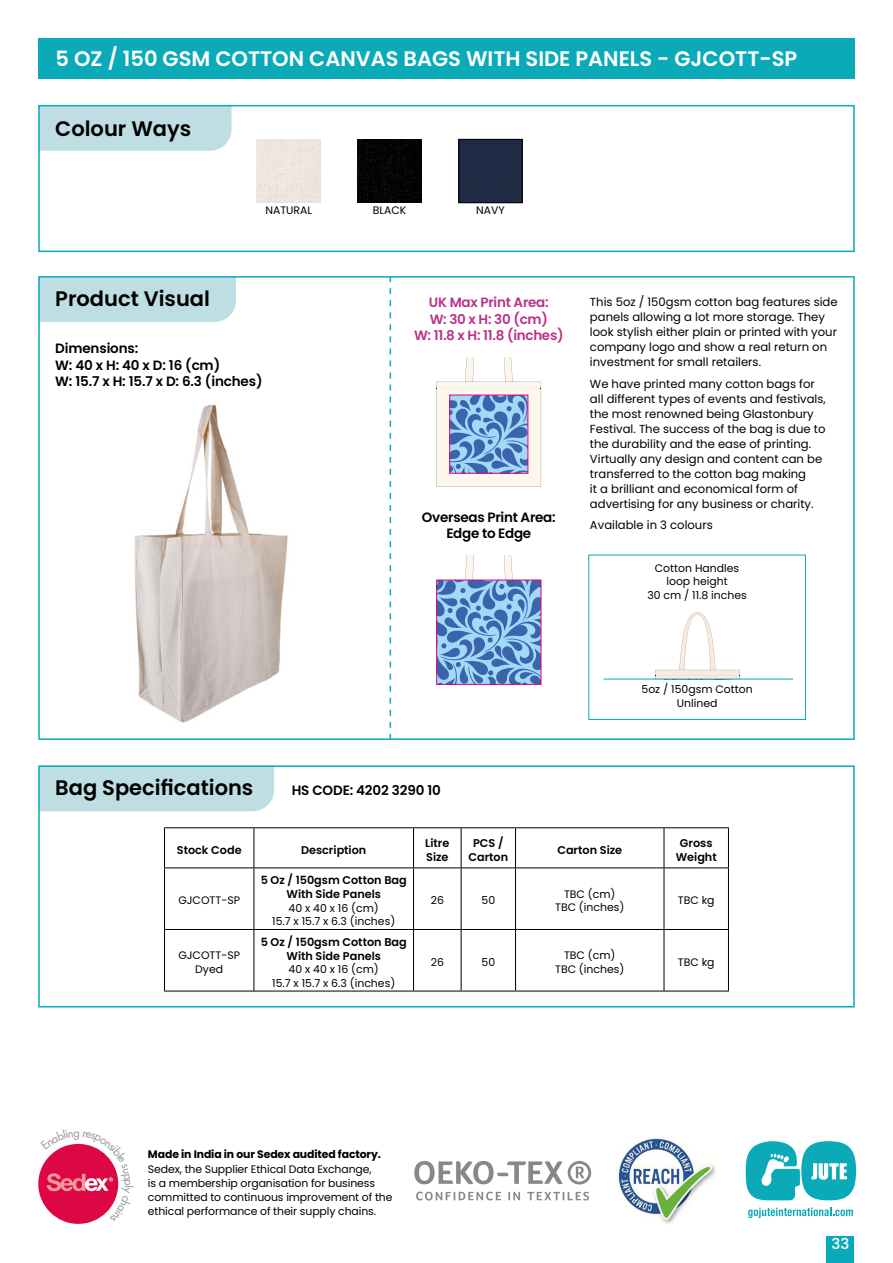
<style>
.page{position:relative;width:893px;height:1263px;background:#fff}
.page>*{position:absolute;margin:0;border:0;box-sizing:border-box;transform-origin:0 0}
.t1{font:600 21px "Poppins";color:#fff}
.t2{font:600 21px "Poppins";color:#000}
.t3{font:500 15px "Poppins";color:#fff}
.t4{font:600 13.5px/16.5px "Poppins";letter-spacing:-.01em;color:#000}
.t5{font:600 13.5px/16.5px "Poppins";letter-spacing:-.02em;color:#b9318a;text-align:center}
.t6{font:11.7px/15px "Poppins";color:#000}
.t7{font:600 11.25px/14.2px "Poppins";color:#000;text-align:center}
.t8{font:10.8px/13.5px "Poppins";color:#000;text-align:center}
.t9{font:700 10.8px "Poppins";letter-spacing:-.01em;color:#000}
</style>
<div class="page">
<img style="left:618px;top:1138px;width:98px;height:86px">
<svg style="left:416px;top:1191px;width:85px;height:9px"></svg>
<svg style="left:508px;top:1192px;width:12px;height:8px"></svg>
<svg style="left:527px;top:1192px;width:62px;height:8px"></svg>
<svg style="left:414px;top:1161px;width:177px;height:23px"></svg>
<div style="left:827px;top:1229px;width:27px;height:34px;background:#0baab9"></div>
<div style="left:728px;top:1124px;width:146px;height:111px;background:#fff"></div>
<svg style="left:746px;top:1141px;width:110px;height:59px"></svg>
<svg style="left:748px;top:1207px;width:105px;height:11px"></svg>
<div style="left:38px;top:38px;width:817px;height:41px;background:#0baab9"></div>
<div style="left:461px;top:141px;width:59px;height:60px;background:#202a43"></div>
<div style="left:459px;top:139px;width:63px;height:64px;border:1px solid #000"></div>
<div style="left:41px;top:279px;width:195px;height:43px;background:#bedee4"></div>
<svg style="left:390px;top:279px;width:1px;height:458px"></svg>
<hr style="left:164px;top:827px;width:90px;height:1px;background:#000">
<hr style="left:254px;top:827px;width:160px;height:1px;background:#000">
<hr style="left:254px;top:828px;width:1px;height:39px;background:#000">
<hr style="left:414px;top:827px;width:47px;height:1px;background:#000">
<hr style="left:413px;top:828px;width:1px;height:39px;background:#000">
<hr style="left:461px;top:827px;width:55px;height:1px;background:#000">
<hr style="left:461px;top:828px;width:1px;height:39px;background:#000">
<hr style="left:516px;top:827px;width:148px;height:1px;background:#000">
<hr style="left:515px;top:828px;width:1px;height:39px;background:#000">
<hr style="left:664px;top:827px;width:65px;height:1px;background:#000">
<hr style="left:664px;top:828px;width:1px;height:39px;background:#000">
<hr style="left:164px;top:867px;width:90px;height:1px;background:#000">
<hr style="left:254px;top:867px;width:160px;height:1px;background:#000">
<hr style="left:254px;top:868px;width:1px;height:61px;background:#000">
<hr style="left:414px;top:867px;width:47px;height:1px;background:#000">
<hr style="left:413px;top:868px;width:1px;height:61px;background:#000">
<hr style="left:461px;top:867px;width:55px;height:1px;background:#000">
<hr style="left:461px;top:868px;width:1px;height:61px;background:#000">
<hr style="left:516px;top:867px;width:148px;height:1px;background:#000">
<hr style="left:515px;top:868px;width:1px;height:61px;background:#000">
<hr style="left:664px;top:867px;width:65px;height:1px;background:#000">
<hr style="left:664px;top:868px;width:1px;height:61px;background:#000">
<hr style="left:164px;top:929px;width:90px;height:1px;background:#000">
<hr style="left:254px;top:929px;width:160px;height:1px;background:#000">
<hr style="left:254px;top:930px;width:1px;height:61px;background:#000">
<hr style="left:414px;top:929px;width:47px;height:1px;background:#000">
<hr style="left:413px;top:930px;width:1px;height:61px;background:#000">
<hr style="left:461px;top:929px;width:55px;height:1px;background:#000">
<hr style="left:461px;top:930px;width:1px;height:61px;background:#000">
<hr style="left:516px;top:929px;width:148px;height:1px;background:#000">
<hr style="left:515px;top:930px;width:1px;height:61px;background:#000">
<hr style="left:664px;top:929px;width:65px;height:1px;background:#000">
<hr style="left:664px;top:930px;width:1px;height:61px;background:#000">
<hr style="left:164px;top:991px;width:90px;height:1px;background:#000">
<hr style="left:254px;top:991px;width:160px;height:1px;background:#000">
<hr style="left:414px;top:991px;width:47px;height:1px;background:#000">
<hr style="left:461px;top:991px;width:55px;height:1px;background:#000">
<hr style="left:516px;top:991px;width:148px;height:1px;background:#000">
<hr style="left:664px;top:991px;width:65px;height:1px;background:#000">
<hr style="left:164px;top:828px;width:1px;height:39px;background:#000">
<hr style="left:728px;top:828px;width:1px;height:39px;background:#000">
<hr style="left:164px;top:868px;width:1px;height:61px;background:#000">
<hr style="left:728px;top:868px;width:1px;height:61px;background:#000">
<hr style="left:164px;top:930px;width:1px;height:61px;background:#000">
<hr style="left:728px;top:930px;width:1px;height:61px;background:#000">
<div style="left:41px;top:768px;width:233px;height:43px;background:#bedee4"></div>
<div style="left:588px;top:555px;width:218px;height:165px;border:1px solid #0baab9"></div>
<svg style="left:655px;top:612px;width:85px;height:67px"></svg>
<hr style="left:603px;top:679px;width:190px;height:1px;background:#0baab9">
<img style="left:134px;top:404px;width:154px;height:319px">
<svg style="left:437px;top:358px;width:104px;height:128px"></svg>
<svg style="left:437px;top:556px;width:104px;height:129px"></svg>
<div style="left:257px;top:139px;width:64px;height:64px;background:#ede6e0"></div>
<div style="left:41px;top:108px;width:190px;height:43px;background:#bedee4"></div>
<img style="left:358px;top:139px;width:63px;height:64px">
<div style="left:38px;top:276px;width:817px;height:464px;border:2px solid #0baab9"></div>
<div style="left:38px;top:765px;width:817px;height:242px;border:2px solid #0baab9"></div>
<div style="left:38px;top:105px;width:817px;height:147px;border:2px solid #0baab9"></div>
<svg style="left:38px;top:1143px;width:81px;height:81px"></svg>
<h1 class="t1" style="left:56px;top:46px;width:743px">5 OZ / 150 GSM COTTON CANVAS BAGS WITH SIDE PANELS - GJCOTT-SP</h1>
<h1 class="t2" style="left:55px;top:117px;width:138px">Colour Ways</h1>
<p class="t8" style="left:265px;top:204px;width:48px">NATURAL</p>
<h1 class="t2" style="left:55px;top:287px;width:156px">Product Visual</h1>
<p class="t4" style="left:55px;top:340px;width:209px">Dimensions:<br>W: 40 x H: 40 x D: 16 (cm)<br>W: 15.7 x H: 15.7 x D: 6.3 (inches)</p>
<p class="t8" style="left:373px;top:204px;width:35px">BLACK</p>
<p class="t8" style="left:476px;top:204px;width:30px">NAVY</p>
<p class="t5" style="left:414px;top:294px;width:151px">UK Max Print Area:<br>W: 30 x H: 30 (cm)<br>W: 11.8 x H: 11.8 (inches)</p>
<p class="t4" style="left:422px;top:509px;width:135px;text-align:center">Overseas Print Area:<br>Edge to Edge</p>
<p class="t6" style="left:590px;top:295px;width:249px">This 5oz / 150gsm cotton bag features side panels allowing a lot more storage. They look stylish either plain or printed with your company logo and show a real return on investment for small retailers.</p>
<p class="t6" style="left:590px;top:376px;width:237px">We have printed many cotton bags for all different types of events and festivals, the most renowned being Glastonbury Festival. The success of the bag is due to the durability and the ease of printing.<br>Virtually any design and content can be transferred to the cotton bag making<br>it a brilliant and economical form of advertising for any business or charity.</p>
<p class="t6" style="left:590px;top:517px;width:124px">Available in 3 colours</p>
<p class="t8" style="left:647px;top:561px;width:101px">Cotton Handles loop height<br>30 cm / 11.8 inches</p>
<h1 class="t2" style="left:55px;top:775px;width:200px">Bag Specifications</h1>
<p class="t4" style="left:292px;top:782px;width:151px">HS CODE: 4202 3290 10</p>
<p class="t8" style="left:641px;top:683px;width:113px">5oz / 150gsm Cotton<br>Unlined</p>
<p class="t7" style="left:177px;top:843px;width:66px">Stock Code</p>
<p class="t7" style="left:301px;top:843px;width:67px">Description</p>
<p class="t7" style="left:425px;top:836px;width:26px;text-align:left">Litre<br>Size</p>
<p class="t7" style="left:468px;top:836px;width:41px">PCS /<br>Carton</p>
<p class="t7" style="left:557px;top:843px;width:66px">Carton Size</p>
<p class="t7" style="left:676px;top:836px;width:43px">Gross<br>Weight</p>
<p class="t8" style="left:178px;top:894px;width:63px">GJCOTT-SP</p>
<p class="t7" style="left:261px;top:873px;width:148px">5 Oz / 150gsm Cotton Bag<br>With Side Panels</p>
<p class="t8" style="left:272px;top:901px;width:125px">40 x 40 x 16 (cm)<br>15.7 x 15.7 x 6.3 (inches)</p>
<p class="t8" style="left:431px;top:894px;width:15px">26</p>
<p class="t8" style="left:481px;top:894px;width:15px">50</p>
<p class="t8" style="left:555px;top:887px;width:71px">TBC (cm)<br>TBC (inches)</p>
<p class="t8" style="left:678px;top:894px;width:38px">TBC kg</p>
<p class="t8" style="left:178px;top:949px;width:63px">GJCOTT-SP<br>Dyed</p>
<p class="t7" style="left:261px;top:934px;width:148px">5 Oz / 150gsm Cotton Bag<br>With Side Panels</p>
<p class="t8" style="left:272px;top:963px;width:125px">40 x 40 x 16 (cm)<br>15.7 x 15.7 x 6.3 (inches)</p>
<p class="t8" style="left:431px;top:955px;width:15px">26</p>
<p class="t8" style="left:481px;top:955px;width:15px">50</p>
<p class="t8" style="left:555px;top:949px;width:71px">TBC (cm)<br>TBC (inches)</p>
<p class="t8" style="left:678px;top:955px;width:38px">TBC kg</p>
<p class="t9" style="left:148px;top:1148px;width:235px">Made in India in our Sedex audited factory.</p>
<p class="t8" style="left:148px;top:1162px;width:246px;line-height:14.2px;text-align:left">Sedex, the Supplier Ethical Data Exchange,<br>is a membership organisation for business committed to continuous improvement of the ethical performance of their supply chains.</p>
<p class="t3" style="left:831px;top:1235px;width:19px">33</p>
</div>
